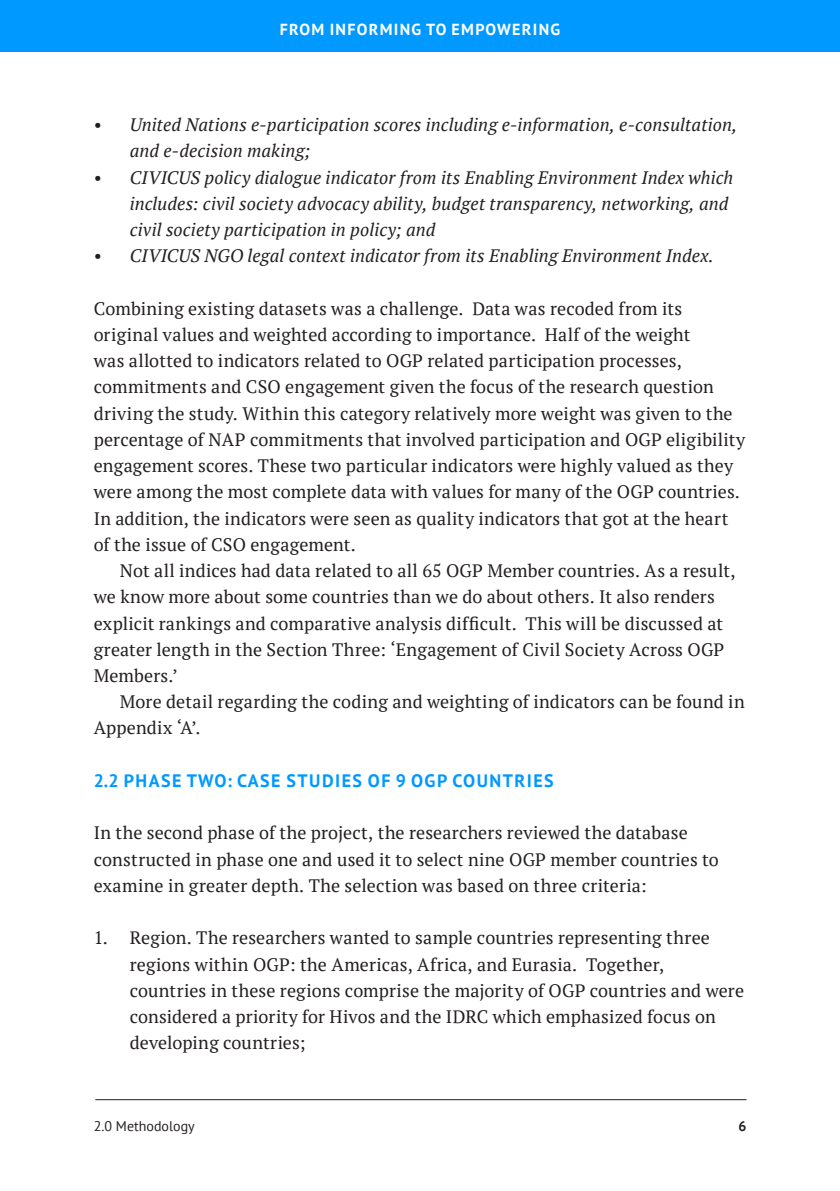
<style>
.page{position:relative;width:840px;height:1191px;background:#fff}
.page>*{position:absolute;margin:0;border:0;box-sizing:border-box;transform-origin:0 0}
.First_Paragraph{font:18px/26.2px "PT Serif";letter-spacing:.01em;color:#231f20}
.t1{font:italic 18px/26.2px "PT Serif";letter-spacing:.005em;color:#231f20}
.Heading_3{font:700 18px "PT Sans";letter-spacing:.08em;color:#09f}
.t2{font:700 16px "PT Sans";letter-spacing:.08em;color:#fff}
.t3{font:14px "PT Sans";color:#231f20}
.t4{font:700 14px "PT Sans";color:#231f20}
.s1{font-style:normal}
</style>
<div class="page">
<div style="left:0;top:0;width:839px;height:52px;background:#09f"></div>
<hr style="left:95px;top:1099px;width:651px;height:1px;background:#231f20">
<p class="t2" style="left:279px;top:18px;width:282px">FROM INFORMING TO EMPOWERING</p>
<p class="t1" style="left:130px;top:112px;width:608px;text-indent:-36px"><span class="s1">•</span> United Nations e-participation scores including e-information, e-consultation, and e-decision making;</p>
<p class="t1" style="left:130px;top:164px;width:605px;text-indent:-36px"><span class="s1">•</span> CIVICUS policy dialogue indicator from its Enabling Environment Index which includes: civil society advocacy ability, budget transparency, networking, and civil society participation in policy; and</p>
<p class="t1" style="left:94px;top:243px;width:621px"><span class="s1">•</span> CIVICUS NGO legal context indicator from its Enabling Environment Index.</p>
<p class="First_Paragraph" style="left:94px;top:295px;width:652px">Combining existing datasets was a challenge. Data was recoded from its original values and weighted according to importance. Half of the weight<br>was allotted to indicators related to OGP related participation processes, commitments and CSO engagement given the focus of the research question driving the study. Within this category relatively more weight was given to the percentage of NAP commitments that involved participation and OGP eligibility engagement scores. These two particular indicators were highly valued as they were among the most complete data with values for many of the OGP countries.<br>In addition, the indicators were seen as quality indicators that got at the heart of the issue of CSO engagement.</p>
<p class="First_Paragraph" style="left:94px;top:557px;width:643px;text-indent:26px">Not all indices had data related to all 65 OGP Member countries. As a result, we know more about some countries than we do about others. It also renders explicit rankings and comparative analysis difficult. This will be discussed at greater length in the Section Three: ‘Engagement of Civil Society Across OGP Members.’</p>
<p class="First_Paragraph" style="left:94px;top:688px;width:652px;text-indent:26px">More detail regarding the coding and weighting of indicators can be found in<br>Appendix ‘A’.</p>
<p class="Heading_3" style="left:94px;top:768px;width:461px">2.2 PHASE TWO: CASE STUDIES OF 9 OGP COUNTRIES</p>
<p class="First_Paragraph" style="left:94px;top:819px;width:626px">In the second phase of the project, the researchers reviewed the database constructed in phase one and used it to select nine OGP member countries to examine in greater depth. The selection was based on three criteria:</p>
<p class="First_Paragraph" style="left:130px;top:924px;width:615px;text-indent:-36px">1. Region. The researchers wanted to sample countries representing three regions within OGP: the Americas, Africa, and Eurasia. Together, countries in these regions comprise the majority of OGP countries and were considered a priority for Hivos and the IDRC which emphasized focus on developing countries;</p>
<p class="t3" style="left:94px;top:1117px;width:102px">2.0 Methodology</p>
<p class="t4" style="left:738px;top:1117px;width:9px">6</p>
</div>
